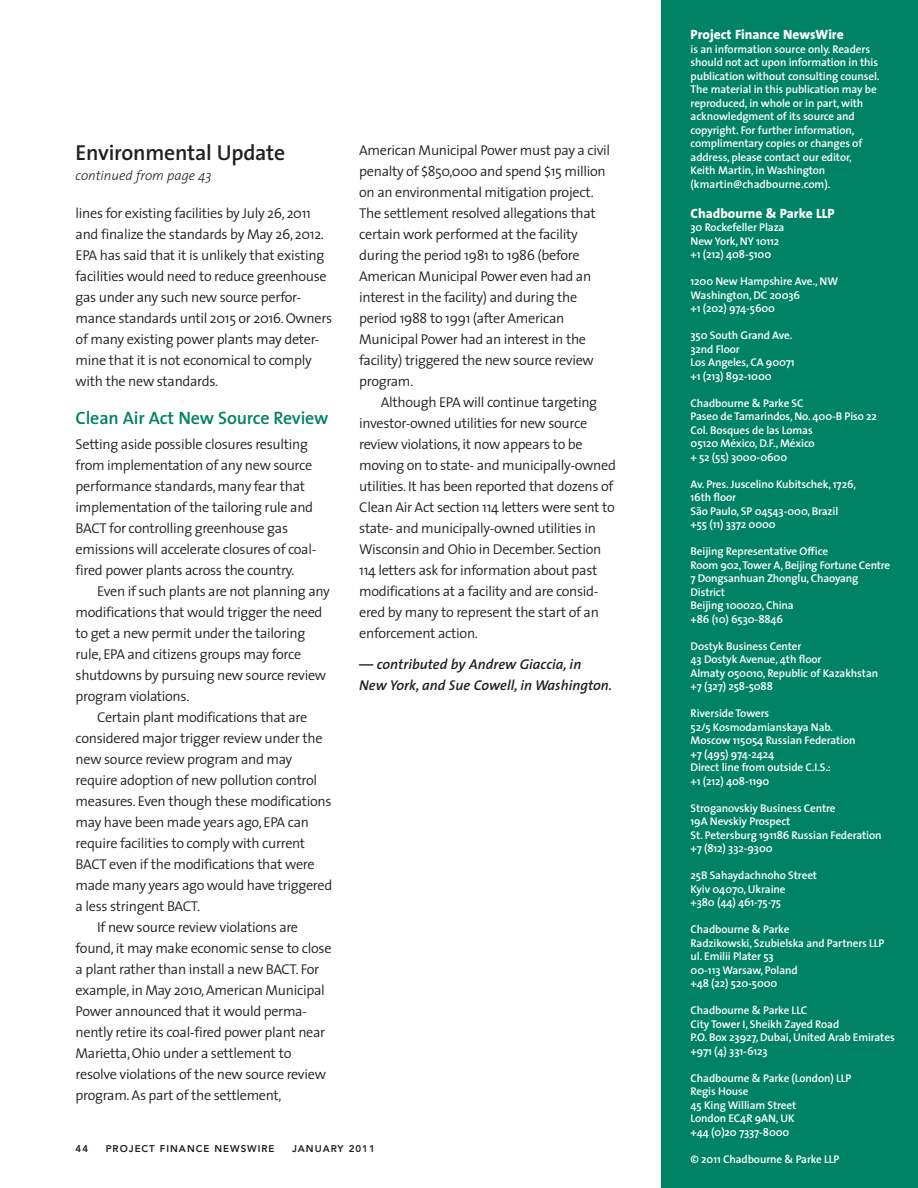
<style>
.page{position:relative;width:918px;height:1188px;background:#fff}
.page>*{position:absolute;margin:0;border:0;box-sizing:border-box;transform-origin:0 0}
.t1{font:600 21.75px "The Sans";letter-spacing:-.01em;color:#231f20}
.t2{font:600 18px "The Sans";letter-spacing:-.01em;color:#008265}
.t3{font:300 14.25px/21px "The Sans";letter-spacing:-.02em;color:#231f20}
.t4{font:italic 600 14.25px/21px "The Sans";color:#231f20}
.t5{font:800 13.5px "The Sans";color:#fff}
.t6{font:italic 300 13.5px "The Sans";color:#231f20}
.t7{font:600 11.25px/13.5px "The Sans";letter-spacing:-.01em;color:#fff}
.t8{font:800 9.75px "Avenir";letter-spacing:.1em;color:#231f20}
</style>
<div class="page">
<div style="left:662px;top:0;width:256px;height:1188px;background:#008265"></div>
<h1 class="t1" style="left:76px;top:134px;width:211px">Environmental Update</h1>
<p class="t6" style="left:76px;top:164px;width:138px">continued from page 43</p>
<p class="t3" style="left:76px;top:202px;width:258px">lines for existing facilities by July 26, 2011 and finalize the standards by May 26, 2012.<br>EPA has said that it is unlikely that existing facilities would need to reduce greenhouse gas under any such new source perfor&shy;mance standards until 2015 or 2016. Owners of many existing power plants may deter&shy;mine that it is not economical to comply with the new standards.</p>
<p class="t2" style="left:76px;top:403px;width:254px">Clean Air Act New Source Review</p>
<p class="t3" style="left:76px;top:433px;width:242px">Setting aside possible closures resulting from implementation of any new source performance standards, many fear that implementation of the tailoring rule and BACT for controlling greenhouse gas emissions will accelerate closures of coal&shy;fired power plants across the country.</p>
<p class="t3" style="left:97px;top:580px;width:234px">Even if such plants are not planning any</p>
<p class="t3" style="left:76px;top:601px;width:248px">modifications that would trigger the need</p>
<p class="t3" style="left:76px;top:622px;width:231px">to get a new permit under the tailoring</p>
<p class="t3" style="left:76px;top:643px;width:227px">rule, EPA and citizens groups may force</p>
<p class="t3" style="left:76px;top:664px;width:252px">shutdowns by pursuing new source review</p>
<p class="t3" style="left:76px;top:685px;width:115px">program violations.</p>
<p class="t3" style="left:97px;top:706px;width:212px">Certain plant modifications that are</p>
<p class="t3" style="left:76px;top:727px;width:249px">considered major trigger review under the</p>
<p class="t3" style="left:76px;top:748px;width:218px">new source review program and may</p>
<p class="t3" style="left:76px;top:769px;width:243px">require adoption of new pollution control</p>
<p class="t3" style="left:76px;top:790px;width:257px">measures. Even though these modifications</p>
<p class="t3" style="left:76px;top:811px;width:235px">may have been made years ago, EPA can</p>
<p class="t3" style="left:76px;top:832px;width:231px">require facilities to comply with current</p>
<p class="t3" style="left:76px;top:853px;width:241px">BACT even if the modifications that were</p>
<p class="t3" style="left:76px;top:874px;width:258px">made many years ago would have triggered</p>
<p class="t3" style="left:76px;top:895px;width:126px">a less stringent BACT.</p>
<p class="t3" style="left:97px;top:916px;width:202px">If new source review violations are</p>
<p class="t3" style="left:76px;top:937px;width:257px">found, it may make economic sense to close</p>
<p class="t3" style="left:76px;top:958px;width:245px">a plant rather than install a new BACT. For</p>
<p class="t3" style="left:76px;top:979px;width:251px">example, in May 2010, American Municipal</p>
<p class="t3" style="left:76px;top:1000px;width:233px">Power announced that it would perma-</p>
<p class="t3" style="left:76px;top:1021px;width:251px">nently retire its coal-fired power plant near</p>
<p class="t3" style="left:76px;top:1042px;width:217px">Marietta, Ohio under a settlement to</p>
<p class="t3" style="left:76px;top:1063px;width:252px">resolve violations of the new source review</p>
<p class="t3" style="left:76px;top:1084px;width:208px">program. As part of the settlement,</p>
<p class="t3" style="left:359px;top:139px;width:252px">American Municipal Power must pay a civil penalty of $850,000 and spend $15 million on an environmental mitigation project.<br>The settlement resolved allegations that certain work performed at the facility during the period 1981 to 1986 (before American Municipal Power even had an interest in the facility) and during the period 1988 to 1991 (after American Municipal Power had an interest in the facility) triggered the new source review program.</p>
<p class="t3" style="left:359px;top:391px;width:258px;text-indent:22px">Although EPA will continue targeting investor-owned utilities for new source review violations, it now appears to be moving on to state- and municipally-owned utilities. It has been reported that dozens of Clean Air Act section 114 letters were sent to state- and municipally-owned utilities in Wisconsin and Ohio in December. Section 114 letters ask for information about past modifications at a facility and are consid&shy;ered by many to represent the start of an enforcement action.</p>
<p class="t4" style="left:359px;top:654px;width:255px">— contributed by Andrew Giaccia, in<br>New York, and Sue Cowell, in Washington.</p>
<p class="t8" style="left:76px;top:1143px;width:14px">44</p>
<p class="t8" style="left:106px;top:1143px;width:175px">PROJECT FINANCE NEWSWIRE J</p>
<p class="t8" style="left:298px;top:1143px;width:78px">ANUARY 2011</p>
<p class="t5" style="left:691px;top:24px;width:155px">Project Finance NewsWire</p>
<p class="t7" style="left:691px;top:42px;width:191px">is an information source only. Readers should not act upon information in this publication without consulting counsel.<br>The material in this publication may be reproduced, in whole or in part, with acknowledgment of its source and copyright. For further information, complimentary copies or changes of address, please contact our editor, Keith Martin, in Washington (kmartin@chadbourne.com).</p>
<p class="t5" style="left:691px;top:202px;width:146px">Chadbourne &amp; Parke LLP</p>
<p class="t7" style="left:691px;top:221px;width:95px">30 Rockefeller Plaza<br>New York, NY 10112 +1 (212) 408-5100</p>
<p class="t7" style="left:691px;top:275px;width:149px">1200 New Hampshire Ave., NW<br>Washington, DC 20036<br>+1 (202) 974-5600</p>
<p class="t7" style="left:691px;top:329px;width:106px">350 South Grand Ave.<br>32nd Floor<br>Los Angeles, CA 90071 +1 (213) 892-1000</p>
<p class="t7" style="left:691px;top:396px;width:188px">Chadbourne &amp; Parke SC<br>Paseo de Tamarindos, No. 400-B Piso 22<br>Col. Bosques de las Lomas<br>05120 México, D.F., México<br>+ 52 (55) 3000-0600</p>
<p class="t7" style="left:691px;top:477px;width:167px">Av. Pres. Juscelino Kubitschek, 1726,<br>16th floor<br>São Paulo, SP 04543-000, Brazil +55 (11) 3372 0000</p>
<p class="t7" style="left:691px;top:545px;width:201px">Beijing Representative Office<br>Room 902, Tower A, Beijing Fortune Centre<br>7 Dongsanhuan Zhonglu, Chaoyang<br>District<br>Beijing 100020, China<br>+86 (10) 6530-8846</p>
<p class="t7" style="left:691px;top:639px;width:189px">Dostyk Business Center<br>43 Dostyk Avenue, 4th floor<br>Almaty 050010, Republic of Kazakhstan +7 (327) 258-5088</p>
<p class="t7" style="left:691px;top:707px;width:166px">Riverside Towers<br>52/5 Kosmodamianskaya Nab.<br>Moscow 115054 Russian Federation +7 (495) 974-2424<br>Direct line from outside C.I.S.:<br>+1 (212) 408-1190</p>
<p class="t7" style="left:691px;top:801px;width:192px">Stroganovskiy Business Centre<br>19A Nevskiy Prospect<br>St. Petersburg 191186 Russian Federation +7 (812) 332-9300</p>
<p class="t7" style="left:691px;top:869px;width:128px">25B Sahaydachnoho Street<br>Kyiv 04070, Ukraine<br>+380 (44) 461-75-75</p>
<p class="t7" style="left:691px;top:923px;width:195px">Chadbourne &amp; Parke<br>Radzikowski, Szubielska and Partners LLP ul. Emilii Plater 53<br>00-113 Warsaw, Poland<br>+48 (22) 520-5000</p>
<p class="t7" style="left:691px;top:1004px;width:206px">Chadbourne &amp; Parke LLC<br>City Tower I, Sheikh Zayed Road<br>P.O. Box 23927, Dubai, United Arab Emirates +971 (4) 331-6123</p>
<p class="t7" style="left:691px;top:1071px;width:162px">Chadbourne &amp; Parke (London) LLP<br>Regis House<br>45 King William Street<br>London EC4R 9AN, UK<br>+44 (0)20 7337-8000</p>
<p class="t7" style="left:691px;top:1152px;width:150px">© 2011 Chadbourne &amp; Parke LLP</p>
</div>
